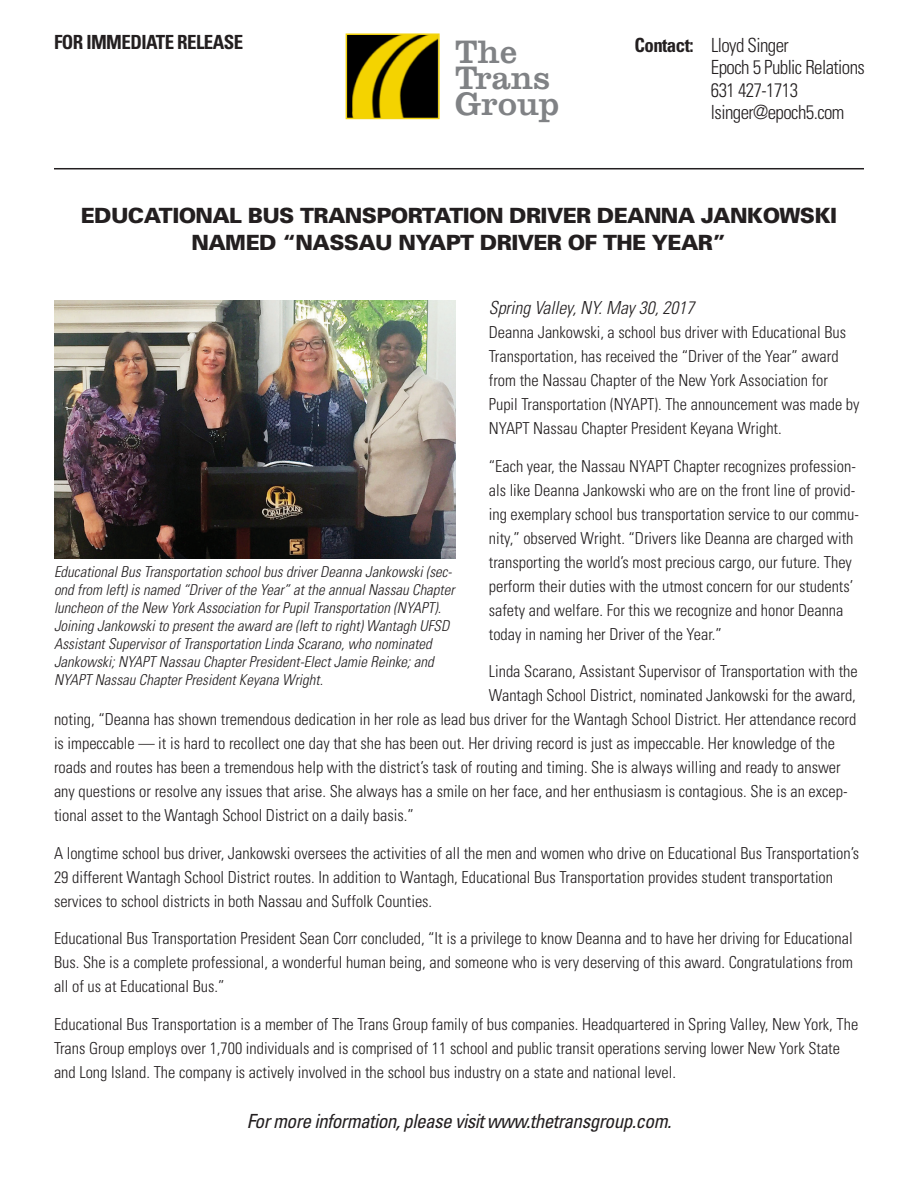
<style>
.page{position:relative;width:918px;height:1188px;background:#fff}
.page>*{position:absolute;margin:0;border:0;box-sizing:border-box;transform-origin:0 0}
.t1{font:33.75px "Clarendon";color:#808285}
.t2{font:900 21px/27px "Univers";letter-spacing:-.03em;color:#231f20;text-align:center}
.t3{font:300 condensed 19.5px "Univers";letter-spacing:-.03em;color:#231f20}
.t4{font:italic condensed 19.5px "Univers";letter-spacing:-.03em;color:#231f20}
.t5{font:700 condensed 19.5px "Univers";letter-spacing:-.03em;color:#231f20}
.t6{font:italic 300 condensed 18px "Univers";color:#231f20}
.t7{font:300 condensed 16.5px/24px "Univers";color:#231f20}
.t8{font:italic 300 condensed 15px/18px "Univers";color:#231f20}
.s1{font-weight:700}
</style>
<div class="page">
<img style="left:349px;top:36px;width:88px;height:80px">
<div style="left:346px;top:33px;width:94px;height:86px;border:2px solid #f2d30f"></div>
<hr style="left:54px;top:168px;width:810px;height:1px;background:#231f20">
<img style="left:54px;top:300px;width:401px;height:259px">
<p class="t5" style="left:54px;top:30px;width:191px">FOR IMMEDIATE RELEASE</p>
<p class="t3" style="left:634px;top:33px;width:156px"><span class="s1">Contact:</span> Lloyd Singer</p>
<p class="t3" style="left:711px;top:55px;width:155px">Epoch 5 Public Relations</p>
<p class="t3" style="left:711px;top:78px;width:89px">631 427-1713</p>
<p class="t3" style="left:711px;top:100px;width:135px">lsinger@epoch5.com</p>
<p class="t1" style="left:455px;top:32px;width:63px">The</p>
<p class="t1" style="left:455px;top:58px;width:96px">Trans</p>
<p class="t1" style="left:455px;top:84px;width:106px">Group</p>
<p class="t2" style="left:81px;top:202px;width:758px">EDUCATIONAL BUS TRANSPORTATION DRIVER DEANNA JANKOWSKI<br>NAMED “NASSAU NYAPT DRIVER OF THE YEAR”</p>
<p class="t6" style="left:489px;top:297px;width:207px">Spring Valley, NY. May 30, 2017</p>
<p class="t7" style="left:489px;top:320px;width:372px">Deanna Jankowski, a school bus driver with Educational Bus Transportation, has received the “Driver of the Year” award from the Nassau Chapter of the New York Association for Pupil Transportation (NYAPT). The announcement was made by NYAPT Nassau Chapter President Keyana Wright.</p>
<p class="t7" style="left:489px;top:454px;width:372px">“Each year, the Nassau NYAPT Chapter recognizes profession&shy;als like Deanna Jankowski who are on the front line of provid&shy;ing exemplary school bus transportation service to our commu&shy;nity,” observed Wright. “Drivers like Deanna are charged with transporting the world’s most precious cargo, our future. They perform their duties with the utmost concern for our students’ safety and welfare. For this we recognize and honor Deanna today in naming her Driver of the Year.”</p>
<p class="t7" style="left:489px;top:659px;width:370px">Linda Scarano, Assistant Supervisor of Transportation with the</p>
<p class="t7" style="left:489px;top:683px;width:369px">Wantagh School District, nominated Jankowski for the award,</p>
<p class="t7" style="left:54px;top:707px;width:804px">noting, “Deanna has shown tremendous dedication in her role as lead bus driver for the Wantagh School District. Her attendance record</p>
<p class="t7" style="left:54px;top:731px;width:782px">is impeccable — it is hard to recollect one day that she has been out. Her driving record is just as impeccable. Her knowledge of the</p>
<p class="t7" style="left:54px;top:755px;width:788px">roads and routes has been a tremendous help with the district’s task of routing and timing. She is always willing and ready to answer</p>
<p class="t7" style="left:54px;top:779px;width:795px">any questions or resolve any issues that arise. She always has a smile on her face, and her enthusiasm is contagious. She is an excep-</p>
<p class="t7" style="left:54px;top:803px;width:361px">tional asset to the Wantagh School District on a daily basis.”</p>
<p class="t7" style="left:54px;top:841px;width:807px">A longtime school bus driver, Jankowski oversees the activities of all the men and women who drive on Educational Bus Transportation’s<br>29 different Wantagh School District routes. In addition to Wantagh, Educational Bus Transportation provides student transportation services to school districts in both Nassau and Suffolk Counties.</p>
<p class="t7" style="left:54px;top:926px;width:801px;text-align:justify">Educational Bus Transportation President Sean Corr concluded, “It is a privilege to know Deanna and to have her driving for Educational Bus. She is a complete professional, a wonderful human being, and someone who is very deserving of this award. Congratulations from all of us at Educational Bus.”</p>
<p class="t7" style="left:54px;top:1012px;width:806px">Educational Bus Transportation is a member of The Trans Group family of bus companies. Headquartered in Spring Valley, New York, The<br>Trans Group employs over 1,700 individuals and is comprised of 11 school and public transit operations serving lower New York State and Long Island. The company is actively involved in the school bus industry on a state and national level.</p>
<p class="t8" style="left:54px;top:563px;width:406px">EducationalBusTransportation schoolbusdriverDeanna Jankowski(sec&shy;ond from left)isnamed “Driverofthe Year”atthe annualNassau Chapter luncheon ofthe New YorkAssociation forPupilTransportation (NYAPT).<br>Joining Jankowskito presentthe award are (leftto right)Wantagh UFSD AssistantSupervisorofTransportation Linda Scarano,who nominated Jankowski;NYAPT Nassau ChapterPresident-ElectJamie Reinke;and NYAPT Nassau ChapterPresidentKeyana Wright.</p>
<p class="t4" style="left:247px;top:1109px;width:426px">For more information, please visit www.thetransgroup.com.</p>
</div>
